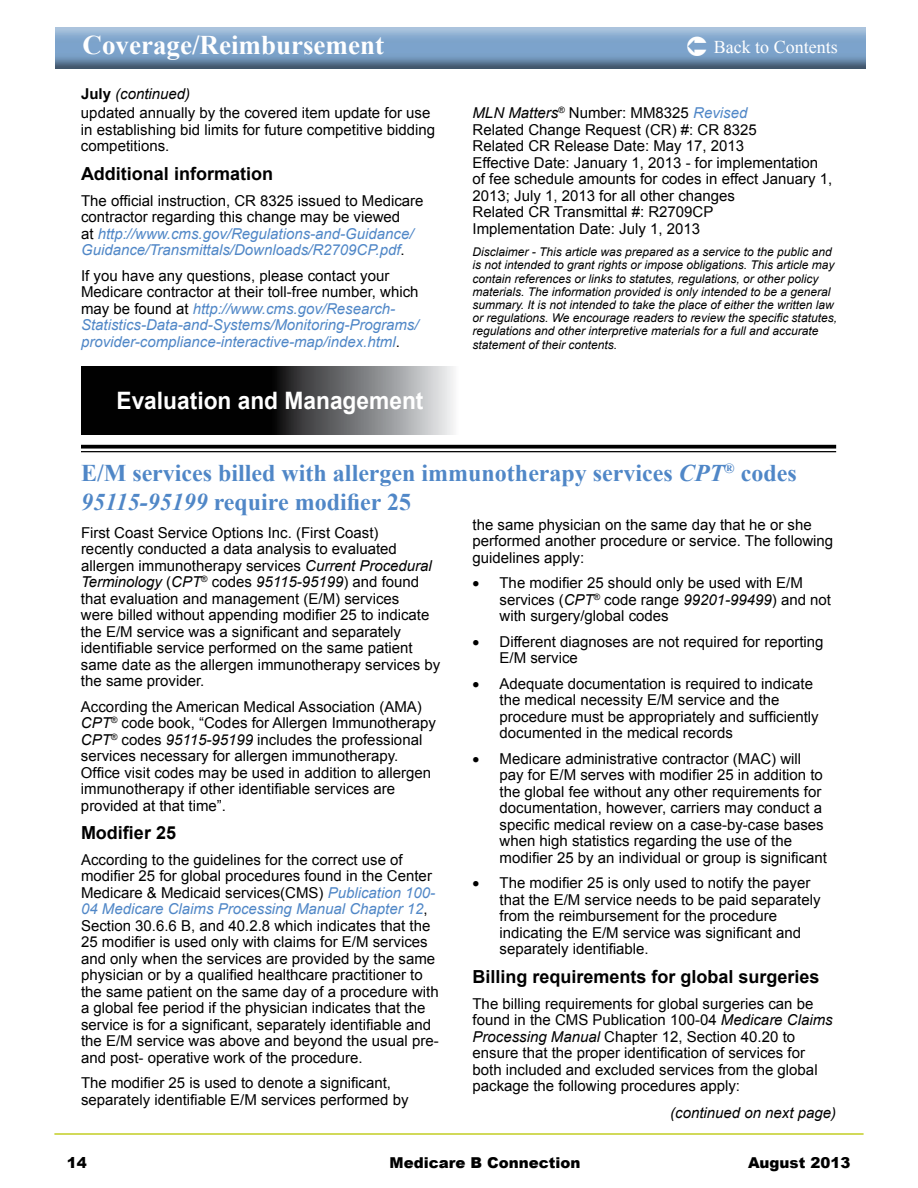
<style>
.page{position:relative;width:918px;height:1188px;background:#fff}
.page>*{position:absolute;margin:0;border:0;box-sizing:border-box;transform-origin:0 0}
.t1{font:700 27px "Times New Roman";color:#fff}
.t2{font:700 24px/28.8px "Times New Roman";color:#5087c7}
.t3{font:700 24px "Arial";color:#fff;scale:.95 1}
.t4{font:700 18px "Arial";color:#000}
.t5{font:18px "Times New Roman";color:#fff}
.t6{font:15px/16.5px "Arial";color:#000}
.t7{font:italic 15px/16.5px "Arial";color:#5087c7}
.t8{font:italic 15px "Arial";color:#000}
.t9{font:900 15px "Arial";color:#000}
.t10{font:italic 12px/13.2px "Arial";color:#000}
.s1{font-weight:700;font-style:normal}
.s2{font-style:italic;color:#5087c7}
.s3{font-style:normal;color:#000}
.s4{font-style:italic}
</style>
<div class="page">
<img style="left:56px;top:28px;width:810px;height:40px">
<hr style="left:54px;top:1133px;width:810px;height:2px;background:#c2cd23">
<svg style="left:81px;top:366px;width:373px;height:68px;background:#3e3e3f"></svg>
<svg style="left:81px;top:445px;width:755px;height:4px;background:#1d1d1d"></svg>
<hr style="left:81px;top:451px;width:755px;height:1px;background:#000">
<svg style="left:688px;top:36px;width:19px;height:20px"></svg>
<h1 class="t1" style="left:83px;top:26px;width:303px">Coverage/Reimbursement</h1>
<p class="t5" style="left:714px;top:34px;width:126px">Back to Contents</p>
<p class="t8" style="left:81px;top:84px;width:111px"><span class="s1">July</span> (continued)</p>
<p class="t6" style="left:81px;top:105px;width:356px">updated annually by the covered item update for use in establishing bid limits for future competitive bidding competitions.</p>
<p class="t4" style="left:81px;top:162px;width:194px">Additional information</p>
<p class="t6" style="left:81px;top:192px;width:344px">The official instruction, CR 8325 issued to Medicare contractor regarding this change may be viewed<br>at <span class="s2">http://www.cms.gov/Regulations-and-Guidance/ Guidance/Transmittals/Downloads/R2709CP.pdf</span>.</p>
<p class="t7" style="left:81px;top:267px;width:339px"><span class="s3">If you have any questions, please contact your Medicare contractor at their toll-free number, which may be found at</span> http://www.cms.gov/Research-Statistics-Data-and-Systems/Monitoring-Programs/ provider-compliance-interactive-map/index.html<span class="s3">.</span></p>
<h2 class="t3" style="left:117px;top:385px;width:325px">Evaluation and Management</h2>
<p class="t6" style="left:472px;top:105px;width:361px"><span class="s4">MLN Matters</span><sup>®</sup> Number: MM8325 <span class="s2">Revised<br></span>Related Change Request (CR) #: CR 8325<br>Related CR Release Date: May 17, 2013<br>Effective Date: January 1, 2013 - for implementation of fee schedule amounts for codes in effect January 1, 2013; July 1, 2013 for all other changes<br>Related CR Transmittal #: R2709CP<br>Implementation Date: July 1, 2013</p>
<p class="t10" style="left:472px;top:246px;width:366px">Disclaimer - This article was prepared as a service to the public and is not intended to grant rights or impose obligations. This article may contain references or links to statutes, regulations, or other policy materials. The information provided is only intended to be a general summary. It is not intended to take the place of either the written law or regulations. We encourage readers to review the specific statutes, regulations and other interpretive materials for a full and accurate statement of their contents.</p>
<h2 class="t2" style="left:81px;top:458px;width:717px">E/M services billed with allergen immunotherapy services <span class="s4">CPT</span><sup>®</sup> codes<br><span class="s4">95115-95199</span> require modifier 25</h2>
<p class="t6" style="left:81px;top:524px;width:361px">First Coast Service Options Inc. (First Coast)<br>recently conducted a data analysis to evaluated allergen immunotherapy services <span class="s4">Current Procedural Terminology</span> (<span class="s4">CPT</span><sup>®</sup> codes <span class="s4">95115-95199</span>) and found that evaluation and management (E/M) services<br>were billed without appending modifier 25 to indicate the E/M service was a significant and separately identifiable service performed on the same patient same date as the allergen immunotherapy services by the same provider.</p>
<p class="t6" style="left:81px;top:698px;width:356px">According the American Medical Association (AMA)<br><span class="s4">CPT</span><sup>®</sup> code book, “Codes for Allergen Immunotherapy <span class="s4">CPT</span><sup>®</sup> codes <span class="s4">95115-95199</span> includes the professional services necessary for allergen immunotherapy.<br>Office visit codes may be used in addition to allergen immunotherapy if other identifiable services are provided at that time”.</p>
<p class="t4" style="left:81px;top:821px;width:97px">Modifier 25</p>
<p class="t6" style="left:81px;top:852px;width:359px">According to the guidelines for the correct use of modifier 25 for global procedures found in the Center Medicare &amp; Medicaid services(CMS) <span class="s2">Publication 100- 04 Medicare Claims Processing Manual Chapter 12</span>, Section 30.6.6 B, and 40.2.8 which indicates that the 25 modifier is used only with claims for E/M services and only when the services are provided by the same physician or by a qualified healthcare practitioner to the same patient on the same day of a procedure with a global fee period if the physician indicates that the service is for a significant, separately identifiable and the E/M service was above and beyond the usual pre&shy;and post- operative work of the procedure.</p>
<p class="t6" style="left:81px;top:1075px;width:329px">The modifier 25 is used to denote a significant, separately identifiable E/M services performed by</p>
<p class="t6" style="left:472px;top:517px;width:362px">the same physician on the same day that he or she performed another procedure or service. The following guidelines apply:</p>
<p class="t6" style="left:500px;top:575px;width:333px;text-indent:-27px">• The modifier 25 should only be used with E/M services (<span class="s4">CPT</span><sup>®</sup> code range <span class="s4">99201-99499</span>) and not with surgery/global codes</p>
<p class="t6" style="left:500px;top:634px;width:326px;text-indent:-27px">• Different diagnoses are not required for reporting<br>E/M service</p>
<p class="t6" style="left:500px;top:676px;width:321px;text-indent:-27px">• Adequate documentation is required to indicate the medical necessity E/M service and the procedure must be appropriately and sufficiently documented in the medical records</p>
<p class="t6" style="left:500px;top:751px;width:329px;text-indent:-27px">• Medicare administrative contractor (MAC) will pay for E/M serves with modifier 25 in addition to the global fee without any other requirements for documentation, however, carriers may conduct a specific medical review on a case-by-case bases when high statistics regarding the use of the modifier 25 by an individual or group is significant</p>
<p class="t6" style="left:500px;top:875px;width:322px;text-indent:-27px">• The modifier 25 is only used to notify the payer that the E/M service needs to be paid separately from the reimbursement for the procedure indicating the E/M service was significant and separately identifiable.</p>
<p class="t4" style="left:472px;top:965px;width:349px">Billing requirements for global surgeries</p>
<p class="t6" style="left:472px;top:995px;width:362px">The billing requirements for global surgeries can be found in the CMS Publication 100-04 <span class="s4">Medicare Claims Processing Manual</span> Chapter 12, Section 40.20 to ensure that the proper identification of services for both included and excluded services from the global package the following procedures apply:</p>
<p class="t8" style="left:670px;top:1103px;width:167px">(continued on next page)</p>
<p class="t9" style="left:67px;top:1151px;width:22px">14</p>
<p class="t9" style="left:390px;top:1151px;width:193px">Medicare B Connection</p>
<p class="t9" style="left:748px;top:1151px;width:104px">August 2013</p>
</div>
